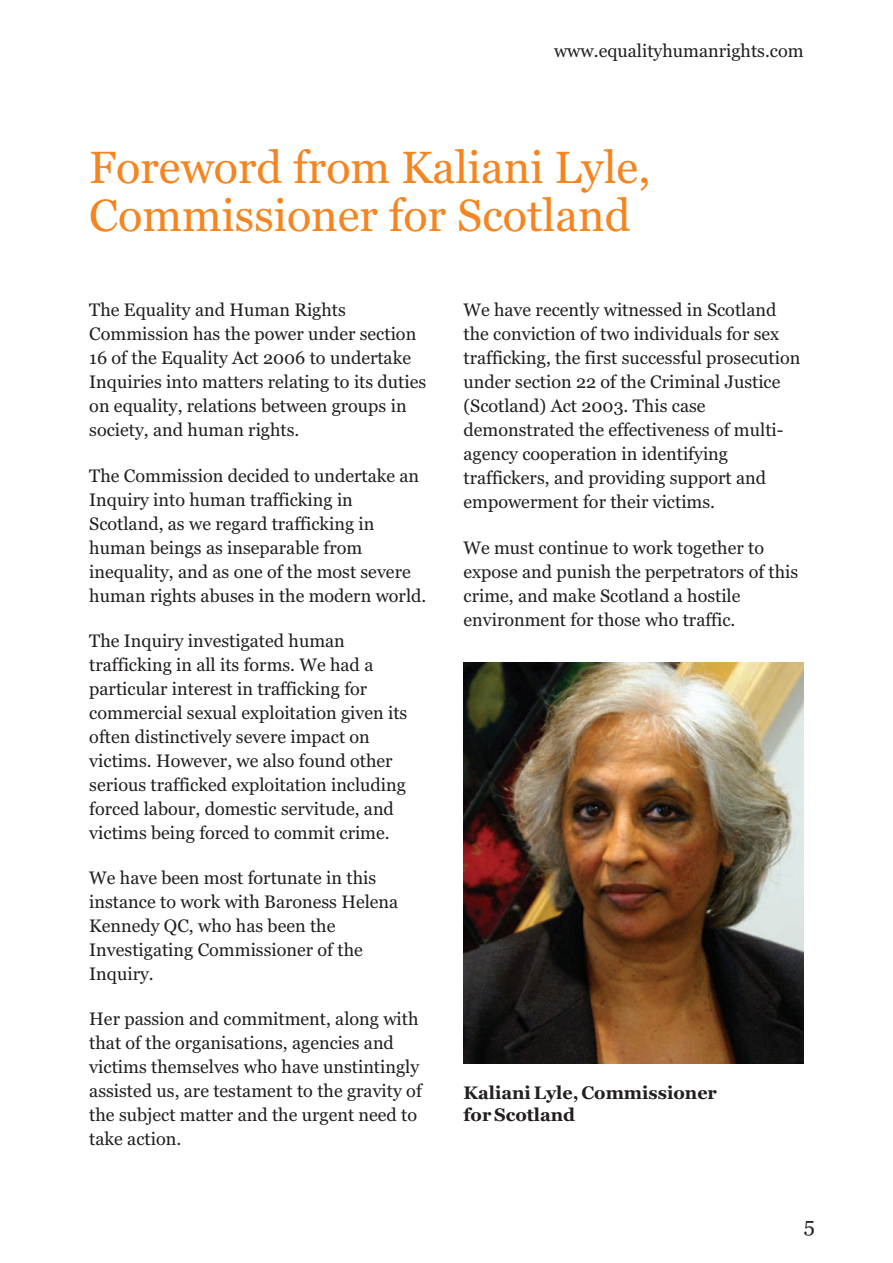
<style>
.page{position:relative;width:893px;height:1263px;background:#fff}
.page>*{position:absolute;margin:0;border:0;box-sizing:border-box;transform-origin:0 0}
.t1{font:45px/48px "Georgia";color:#f58520}
.t2{font:21px "Georgia";color:#231f20}
.t3{font:18px/24px "Georgia";color:#231f20}
.t4{font:700 18px/22.2px "Georgia";color:#231f20}
</style>
<div class="page">
<img style="left:463px;top:662px;width:341px;height:401px">
<p class="t3" style="left:554px;top:40px;width:251px">www.equalityhumanrights.com</p>
<h1 class="t1" style="left:89px;top:147px;width:563px">Foreword from Kaliani Lyle,<br>Commissioner for Scotland</h1>
<p class="t3" style="left:89px;top:299px;width:338px">The Equality and Human Rights Commission has the power under section 16 of the Equality Act 2006 to undertake Inquiries into matters relating to its duties on equality, relations between groups in society, and human rights.</p>
<p class="t3" style="left:89px;top:465px;width:339px">The Commission decided to undertake an Inquiry into human trafficking in Scotland, as we regard trafficking in human beings as inseparable from inequality, and as one of the most severe human rights abuses in the modern world.</p>
<p class="t3" style="left:89px;top:630px;width:320px">The Inquiry investigated human trafficking in all its forms. We had a particular interest in trafficking for commercial sexual exploitation given its often distinctively severe impact on victims. However, we also found other serious trafficked exploitation including forced labour, domestic servitude, and victims being forced to commit crime.</p>
<p class="t3" style="left:89px;top:867px;width:311px">We have been most fortunate in this instance to work with Baroness Helena<br>Kennedy QC, who has been the<br>Investigating Commissioner of the<br>Inquiry.</p>
<p class="t3" style="left:89px;top:1008px;width:334px">Her passion and commitment, along with that of the organisations, agencies and victims themselves who have unstintingly assisted us, are testament to the gravity of the subject matter and the urgent need to take action.</p>
<p class="t3" style="left:463px;top:299px;width:338px">We have recently witnessed in Scotland the conviction of two individuals for sex trafficking, the first successful prosecution under section 22 of the Criminal Justice (Scotland) Act 2003. This case demonstrated the effectiveness of multi&shy;agency cooperation in identifying traffickers, and providing support and empowerment for their victims.</p>
<p class="t3" style="left:463px;top:537px;width:336px">We must continue to work together to expose and punish the perpetrators of this crime, and make Scotland a hostile environment for those who traffic.</p>
<p class="t4" style="left:463px;top:1083px;width:255px">Kaliani Lyle, Commissioner for Scotland</p>
<p class="t2" style="left:804px;top:1216px;width:13px">5</p>
</div>
